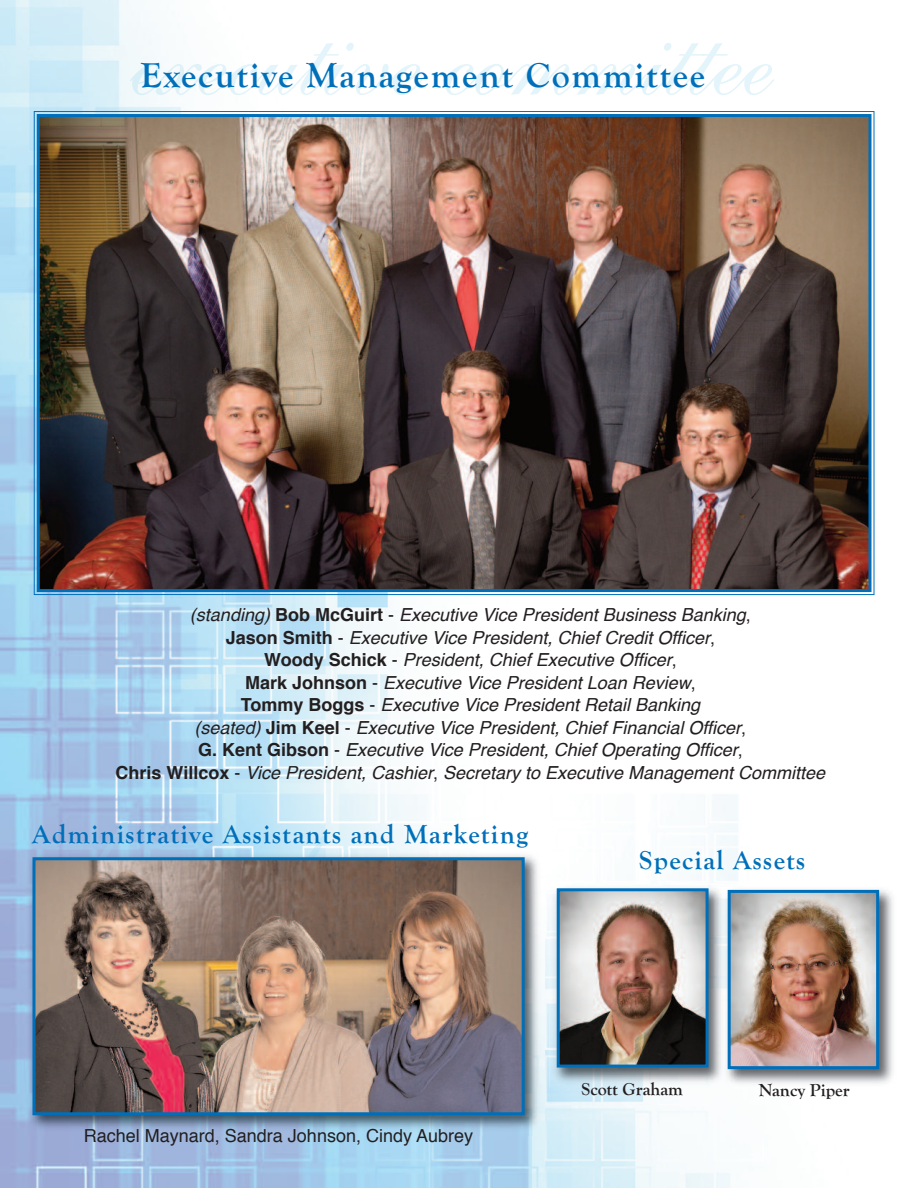
<style>
.page{position:relative;width:918px;height:1188px;background:#fff}
.page>*{position:absolute;margin:0;border:0;box-sizing:border-box;transform-origin:0 0}
.t1{font:700 36px "Goudy Old Style T";letter-spacing:.05em;color:#006fba}
.t2{font:700 27px "Goudy Old Style T";letter-spacing:.05em;color:#006fba}
.t3{font:italic 18px/22.5px "Helvetica";color:#231f20;text-align:center}
.t4{font:18px "Helvetica";color:#231f20}
.t5{font:700 18px "Goudy Old Style T";color:#231f20}
.s1{font-weight:700;font-style:normal}
.s2{font-style:normal}
</style>
<div class="page">
<img style="left:0;top:0;width:874px;height:1188px">
<img style="left:550px;top:882px;width:178px;height:205px">
<img style="left:561px;top:892px;width:144px;height:172px">
<div style="left:557px;top:888px;width:152px;height:180px;border:3px solid #006fba"></div>
<img style="left:721px;top:883px;width:172px;height:206px">
<img style="left:721px;top:883px;width:7px;height:204px">
<img style="left:732px;top:894px;width:143px;height:171px">
<div style="left:728px;top:890px;width:151px;height:179px;border:3px solid #006fba"></div>
<img style="left:130px;top:64px;width:100px;height:31px">
<img style="left:41px;top:118px;width:827px;height:470px">
<div style="left:37px;top:114px;width:835px;height:478px;border:3px solid #006fba"></div>
<img style="left:103px;top:822px;width:104px;height:28px">
<img style="left:25px;top:850px;width:519px;height:285px">
<img style="left:85px;top:850px;width:122px;height:7px">
<img style="left:37px;top:861px;width:484px;height:250px">
<div style="left:33px;top:857px;width:492px;height:258px;border:3px solid #006fba"></div>
<h1 class="t1" style="left:140px;top:55px;width:566px">Executive Management Committee</h1>
<p class="t3" style="left:116px;top:605px;width:711px">(standing) <span class="s1">Bob McGuirt</span> <span class="s2">-</span> Executive Vice President Business Banking<span class="s2">,<br></span><span class="s1">Jason Smith</span> <span class="s2">-</span> Executive Vice President, Chief Credit Officer<span class="s2">,<br></span><span class="s1">Woody Schick</span> <span class="s2">-</span> President, Chief Executive Officer<span class="s2">,<br></span><span class="s1">Mark Johnson</span> <span class="s2">-</span> Executive Vice President Loan Review<span class="s2">,<br></span><span class="s1">Tommy Boggs</span> <span class="s2">-</span> Executive Vice President Retail Banking<br>(seated) <span class="s1">Jim Keel</span> <span class="s2">-</span> Executive Vice President, Chief Financial Officer<span class="s2">,<br></span><span class="s1">G. Kent Gibson</span> <span class="s2">-</span> Executive Vice President, Chief Operating Officer<span class="s2">,<br></span><span class="s1">Chris Willcox</span> <span class="s2">-</span> Vice President, Cashier<span class="s2">,</span> Secretary to Executive Management Committee</p>
<h2 class="t2" style="left:32px;top:819px;width:498px">Administrative Assistants and Marketing</h2>
<h2 class="t2" style="left:639px;top:845px;width:168px">Special Assets</h2>
<p class="t4" style="left:84px;top:1129px;width:391px">Rachel Maynard, Sandra Johnson, Cindy Aubrey</p>
<p class="t5" style="left:582px;top:1079px;width:103px">Scott Graham</p>
<p class="t5" style="left:759px;top:1080px;width:92px">Nancy Piper</p>
</div>
